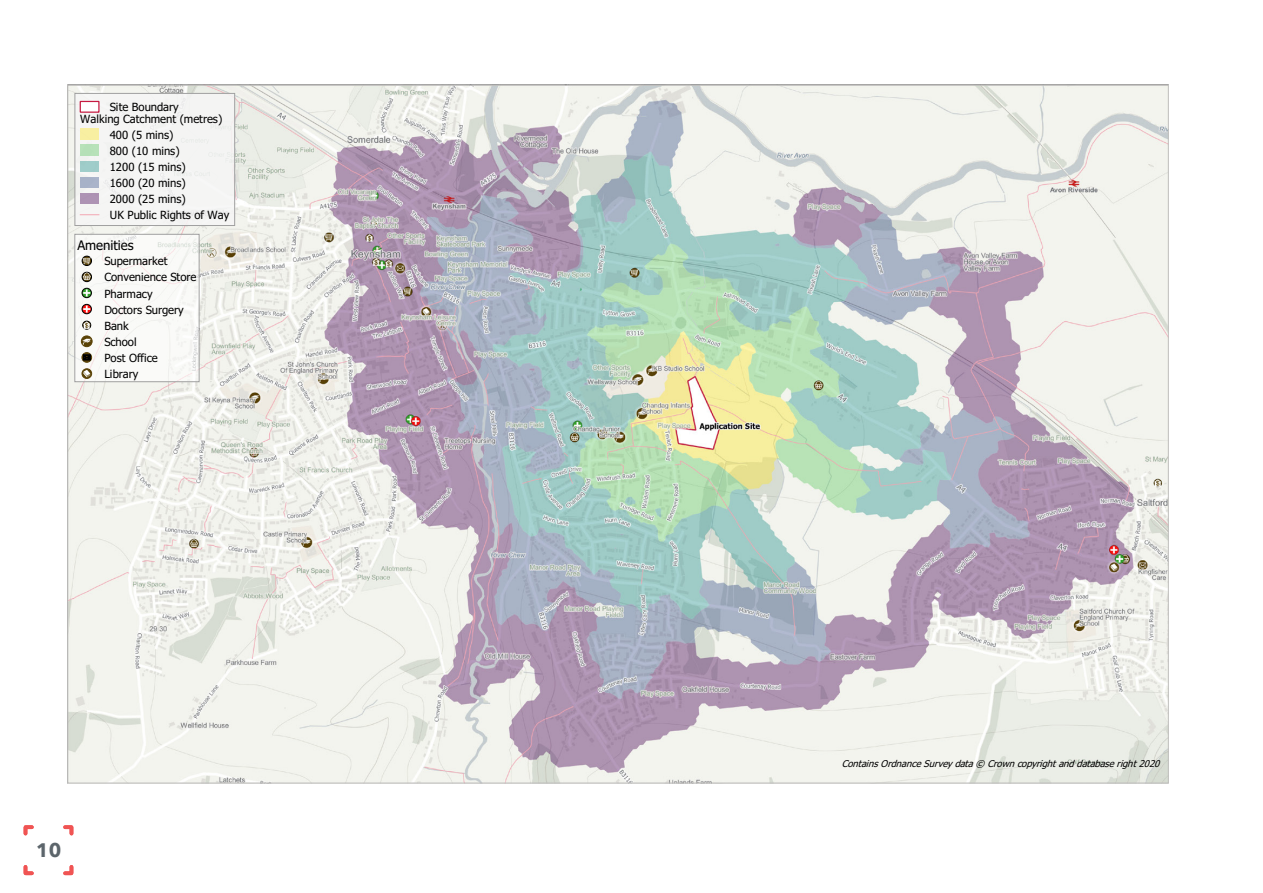
<style>
.page{position:relative;width:1263px;height:893px;background:#fff}
.page>*{position:absolute;margin:0;border:0;box-sizing:border-box;transform-origin:0 0}
.t1{font:700 19.5px "Avenir Next";color:#5c656b}
.t2{font:13.2px "Tahoma";letter-spacing:-.005em;color:#000}
.t3{font:11.25px/16px "Tahoma";color:#000}
.t4{font:italic 9.45px "Tahoma";color:#000}
</style>
<div class="page">
<svg style="left:23px;top:825px;width:11px;height:11px"></svg>
<svg style="left:63px;top:825px;width:11px;height:11px"></svg>
<svg style="left:63px;top:865px;width:11px;height:11px"></svg>
<svg style="left:23px;top:865px;width:11px;height:11px"></svg>
<img style="left:69px;top:87px;width:1098px;height:694px">
<div style="left:75px;top:234px;width:124px;height:148px;background:#fafaf8"></div>
<div style="left:82px;top:256px;width:10px;height:10px;border:1px solid #000;border-radius:50%"></div>
<svg style="left:83px;top:257px;width:8px;height:7px"></svg>
<div style="left:82px;top:272px;width:10px;height:10px;border:1px solid #000;border-radius:50%"></div>
<svg style="left:83px;top:273px;width:8px;height:7px"></svg>
<div style="left:82px;top:288px;width:9px;height:10px;border:1px solid #000;border-radius:50%"></div>
<svg style="left:83px;top:289px;width:7px;height:7px"></svg>
<div style="left:82px;top:304px;width:9px;height:10px;border:1px solid #000;border-radius:50%"></div>
<svg style="left:83px;top:306px;width:7px;height:7px"></svg>
<div style="left:83px;top:321px;width:8px;height:8px;border:1px solid #000;border-radius:50%"></div>
<svg style="left:83px;top:321px;width:7px;height:8px"></svg>
<div style="left:81px;top:336px;width:11px;height:11px;border:1px solid #5a4206;border-radius:50%"></div>
<svg style="left:82px;top:339px;width:9px;height:6px"></svg>
<div style="left:82px;top:353px;width:10px;height:9px;border:1px solid #5a4206;border-radius:50%"></div>
<svg style="left:83px;top:355px;width:7px;height:5px"></svg>
<div style="left:82px;top:369px;width:10px;height:9px;border:1px solid #5a4206;border-radius:50%"></div>
<svg style="left:83px;top:370px;width:7px;height:7px"></svg>
<div style="left:74px;top:234px;width:126px;height:148px;border:1px solid #a0a0a0"></div>
<div style="left:75px;top:93px;width:160px;height:133px;background:#f6f6f6"></div>
<div style="left:80px;top:101px;width:20px;height:12px;background:#fff;border:1px solid #c61a41"></div>
<svg style="left:80px;top:214px;width:19px;height:1px"></svg>
<div style="left:74px;top:93px;width:161px;height:133px;border:1px solid #a0a0a0"></div>
<p class="t3" style="left:80px;top:102px;width:144px;line-height:12.1px;text-indent:30px">Site Boundary<br>Walking Catchment (metres)</p>
<p class="t3" style="left:110px;top:127px;width:121px">400 (5 mins)<br>800 (10 mins)<br>1200 (15 mins)<br>1600 (20 mins)<br>2000 (25 mins)<br>UK Public Rights of Way</p>
<p class="t2" style="left:77px;top:240px;width:58px">Amenities</p>
<p class="t3" style="left:104px;top:254px;width:94px">Supermarket<br>Convenience Store<br>Pharmacy<br>Doctors Surgery<br>Bank<br>School<br>Post Office<br>Library</p>
<h1 class="t1" style="left:36px;top:833px;width:27px">10</h1>
<p class="t4" style="left:842px;top:760px;width:322px">Contains Ordnance Survey data © Crown copyright and database right 2020</p>
</div>
